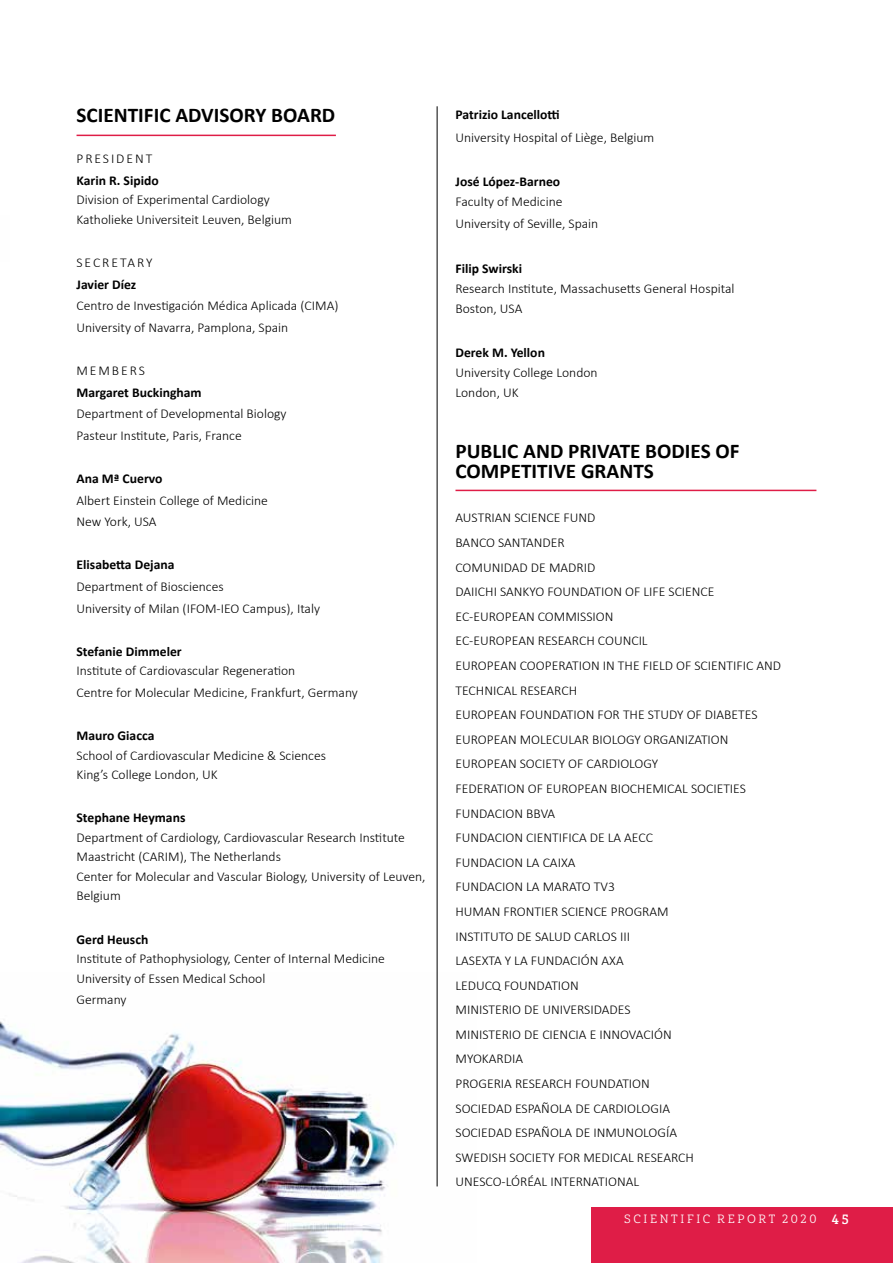
<style>
.page{position:relative;width:893px;height:1263px;background:#fff}
.page>*{position:absolute;margin:0;border:0;box-sizing:border-box;transform-origin:0 0}
.t1{font:700 21px/20.1px "Calibri";color:#000}
.t2{font:300 13.5px/19.5px "Calibri";color:#000}
.t3{font:700 13.5px "Calibri";color:#000}
.t4{font:300 13.5px "Calibri";letter-spacing:.14em;color:#000}
.t5{font:12px "Yorkten Slab Nor Boo";letter-spacing:.22em;color:#fff}
.s1{font-family:"Yorkten Slab Nor Med";font-size:13.5px}
</style>
<div class="page">
<div style="left:591px;top:1208px;width:302px;height:55px;background:#df1d47"></div>
<img style="left:0;top:972px;width:438px;height:291px">
<hr style="left:77px;top:135px;width:259px;height:1px;background:#df1d47">
<hr style="left:455px;top:490px;width:361px;height:1px;background:#df1d47">
<hr style="left:437px;top:106px;width:1px;height:1080px;background:#000">
<p class="t1" style="left:77px;top:104px;width:260px">SCIENTIFIC ADVISORY BOARD</p>
<p class="t4" style="left:77px;top:150px;width:77px">PRESIDENT</p>
<p class="t3" style="left:77px;top:171px;width:84px">Karin R. Sipido</p>
<p class="t2" style="left:77px;top:190px;width:195px">Division of Experimental Cardiology</p>
<p class="t2" style="left:77px;top:209px;width:217px">Katholieke Universiteit Leuven, Belgium</p>
<p class="t4" style="left:77px;top:254px;width:77px">SECRETARY</p>
<p class="t3" style="left:77px;top:275px;width:61px">Javier Díez</p>
<p class="t2" style="left:77px;top:296px;width:263px">Centro de Investigación Médica Aplicada (CIMA)</p>
<p class="t2" style="left:77px;top:317px;width:213px">University of Navarra, Pamplona, Spain</p>
<p class="t4" style="left:77px;top:362px;width:70px">MEMBERS</p>
<p class="t3" style="left:77px;top:383px;width:127px">Margaret Buckingham</p>
<p class="t2" style="left:77px;top:404px;width:211px">Department of Developmental Biology</p>
<p class="t2" style="left:77px;top:425px;width:167px">Pasteur Institute, Paris, France</p>
<p class="t3" style="left:77px;top:469px;width:88px">Ana Mª Cuervo</p>
<p class="t2" style="left:77px;top:490px;width:193px">Albert Einstein College of Medicine</p>
<p class="t2" style="left:77px;top:512px;width:82px">New York, USA</p>
<p class="t3" style="left:77px;top:555px;width:99px">Elisabetta Dejana</p>
<p class="t2" style="left:77px;top:577px;width:149px">Department of Biosciences</p>
<p class="t2" style="left:77px;top:598px;width:245px">University of Milan (IFOM-IEO Campus), Italy</p>
<p class="t3" style="left:77px;top:642px;width:107px">Stefanie Dimmeler</p>
<p class="t2" style="left:77px;top:661px;width:220px">Institute of Cardiovascular Regeneration</p>
<p class="t2" style="left:77px;top:682px;width:283px">Centre for Molecular Medicine, Frankfurt, Germany</p>
<p class="t3" style="left:77px;top:726px;width:79px">Mauro Giacca</p>
<p class="t2" style="left:77px;top:745px;width:251px">School of Cardiovascular Medicine &amp; Sciences</p>
<p class="t2" style="left:77px;top:765px;width:143px">King’s College London, UK</p>
<p class="t3" style="left:77px;top:808px;width:110px">Stephane Heymans</p>
<p class="t2" style="left:77px;top:827px;width:330px">Department of Cardiology, Cardiovascular Research Institute<br>Maastricht (CARIM), The Netherlands</p>
<p class="t2" style="left:77px;top:866px;width:351px">Center for Molecular and Vascular Biology, University of Leuven,<br>Belgium</p>
<p class="t3" style="left:77px;top:929px;width:73px">Gerd Heusch</p>
<p class="t2" style="left:77px;top:949px;width:310px">Institute of Pathophysiology, Center of Internal Medicine</p>
<p class="t2" style="left:77px;top:968px;width:190px">University of Essen Medical School</p>
<p class="t2" style="left:77px;top:990px;width:52px">Germany</p>
<p class="t3" style="left:455px;top:105px;width:106px">Patrizio Lancellotti</p>
<p class="t2" style="left:455px;top:127px;width:200px">University Hospital of Liège, Belgium</p>
<p class="t3" style="left:455px;top:172px;width:106px">José López-Barneo</p>
<p class="t2" style="left:455px;top:192px;width:109px">Faculty of Medicine</p>
<p class="t2" style="left:455px;top:214px;width:144px">University of Seville, Spain</p>
<p class="t3" style="left:455px;top:259px;width:68px">Filip Swirski</p>
<p class="t2" style="left:455px;top:278px;width:280px">Research Institute, Massachusetts General Hospital</p>
<p class="t2" style="left:455px;top:298px;width:68px">Boston, USA</p>
<p class="t3" style="left:455px;top:343px;width:91px">Derek M. Yellon</p>
<p class="t2" style="left:455px;top:363px;width:144px">University College London</p>
<p class="t2" style="left:455px;top:383px;width:65px">London, UK</p>
<p class="t1" style="left:455px;top:440px;width:286px">PUBLIC AND PRIVATE BODIES OF<br>COMPETITIVE GRANTS</p>
<p class="t2" style="left:455px;top:508px;width:142px">AUSTRIAN SCIENCE FUND</p>
<p class="t2" style="left:455px;top:533px;width:111px">BANCO SANTANDER</p>
<p class="t2" style="left:455px;top:557px;width:141px">COMUNIDAD DE MADRID</p>
<p class="t2" style="left:455px;top:582px;width:261px">DAIICHI SANKYO FOUNDATION OF LIFE SCIENCE</p>
<p class="t2" style="left:455px;top:606px;width:160px">EC-EUROPEAN COMMISSION</p>
<p class="t2" style="left:455px;top:631px;width:194px">EC-EUROPEAN RESEARCH COUNCIL</p>
<p class="t2" style="left:455px;top:653px;width:327px;line-height:24.6px">EUROPEAN COOPERATION IN THE FIELD OF SCIENTIFIC AND<br>TECHNICAL RESEARCH</p>
<p class="t2" style="left:455px;top:705px;width:303px">EUROPEAN FOUNDATION FOR THE STUDY OF DIABETES</p>
<p class="t2" style="left:455px;top:729px;width:275px">EUROPEAN MOLECULAR BIOLOGY ORGANIZATION</p>
<p class="t2" style="left:455px;top:754px;width:204px">EUROPEAN SOCIETY OF CARDIOLOGY</p>
<p class="t2" style="left:455px;top:779px;width:292px">FEDERATION OF EUROPEAN BIOCHEMICAL SOCIETIES</p>
<p class="t2" style="left:455px;top:803px;width:101px">FUNDACION BBVA</p>
<p class="t2" style="left:455px;top:828px;width:199px">FUNDACION CIENTIFICA DE LA AECC</p>
<p class="t2" style="left:455px;top:852px;width:121px">FUNDACION LA CAIXA</p>
<p class="t2" style="left:455px;top:877px;width:161px">FUNDACION LA MARATO TV3</p>
<p class="t2" style="left:455px;top:901px;width:215px">HUMAN FRONTIER SCIENCE PROGRAM</p>
<p class="t2" style="left:455px;top:926px;width:176px">INSTITUTO DE SALUD CARLOS III</p>
<p class="t2" style="left:455px;top:951px;width:170px">LASEXTA Y LA FUNDACIÓN AXA</p>
<p class="t2" style="left:455px;top:975px;width:125px">LEDUCQ FOUNDATION</p>
<p class="t2" style="left:455px;top:1000px;width:177px">MINISTERIO DE UNIVERSIDADES</p>
<p class="t2" style="left:455px;top:1024px;width:218px">MINISTERIO DE CIENCIA E INNOVACIÓN</p>
<p class="t2" style="left:455px;top:1049px;width:69px">MYOKARDIA</p>
<p class="t2" style="left:455px;top:1074px;width:196px">PROGERIA RESEARCH FOUNDATION</p>
<p class="t2" style="left:455px;top:1098px;width:216px">SOCIEDAD ESPAÑOLA DE CARDIOLOGIA</p>
<p class="t2" style="left:455px;top:1123px;width:223px">SOCIEDAD ESPAÑOLA DE INMUNOLOGÍA</p>
<p class="t2" style="left:455px;top:1147px;width:240px">SWEDISH SOCIETY FOR MEDICAL RESEARCH</p>
<p class="t2" style="left:455px;top:1172px;width:185px">UNESCO-LÓRÉAL INTERNATIONAL</p>
<p class="t5" style="left:624px;top:1211px;width:226px">SCIENTIFIC REPORT 2020 <span class="s1">45</span></p>
</div>
